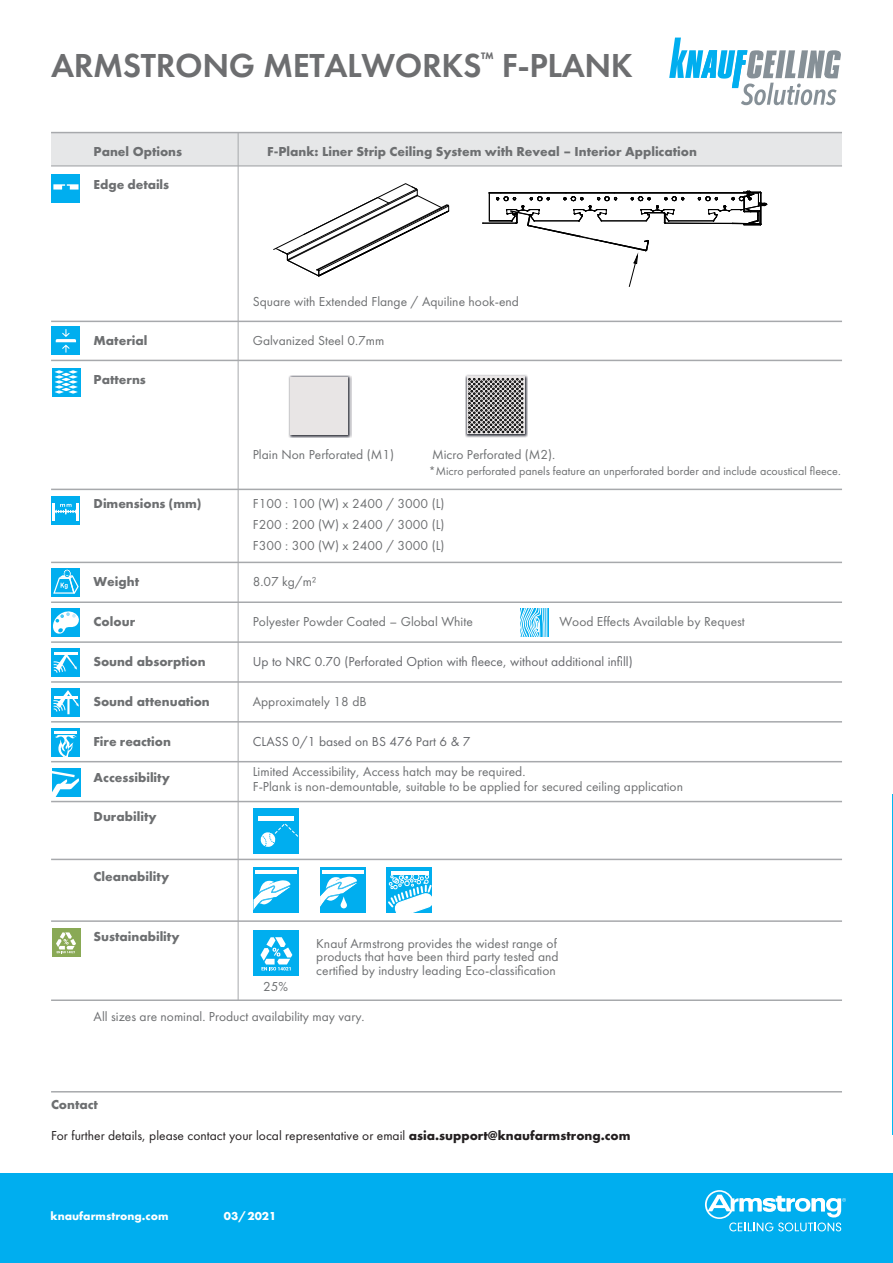
<style>
.page{position:relative;width:893px;height:1263px;background:#fff}
.page>*{position:absolute;margin:0;border:0;box-sizing:border-box;transform-origin:0 0}
.t1{font:600 34.5px "Futura PT";letter-spacing:-.01em;color:#6d6e70}
.t2{font:13.5px/21px "Futura PT";color:#6d6f71}
.t3{font:700 13.5px "Futura PT";color:#6d6f71}
.t4{font:13.5px "Futura PT";color:#231f20}
.t5{font:13.5px "Futura PT";color:#66686c}
.t6{font:12px "Futura PT";color:#6d6f71}
.t7{font:700 12px "Futura PT";color:#fff}
.s1{font-weight:700}
</style>
<div class="page">
<hr style="left:892px;top:795px;width:1px;height:340px;background:#00b9f2">
<div style="left:0;top:1173px;width:892px;height:90px;background:#00aeef"></div>
<svg style="left:705px;top:1190px;width:140px;height:41px"></svg>
<svg style="left:669px;top:38px;width:172px;height:67px"></svg>
<div style="left:51px;top:132px;width:791px;height:34px;background:#e6e7e8"></div>
<hr style="left:51px;top:132px;width:791px;height:1px;background:#a7a9ac">
<hr style="left:51px;top:165px;width:791px;height:1px;background:#a7a9ac">
<div style="left:52px;top:688px;width:28px;height:29px;background:#00aeef"></div>
<hr style="left:67px;top:698px;width:3px;height:16px;background:#fff">
<svg style="left:53px;top:690px;width:26px;height:22px"></svg>
<div style="left:52px;top:648px;width:28px;height:29px;background:#00aeef"></div>
<hr style="left:55px;top:653px;width:23px;height:2px;background:#fff">
<svg style="left:53px;top:653px;width:24px;height:20px"></svg>
<div style="left:52px;top:728px;width:28px;height:29px;background:#00aeef"></div>
<hr style="left:54px;top:731px;width:23px;height:2px;background:#fff">
<svg style="left:55px;top:735px;width:22px;height:22px"></svg>
<div style="left:52px;top:769px;width:28px;height:28px;background:#00aeef"></div>
<svg style="left:52px;top:771px;width:27px;height:26px"></svg>
<div style="left:52px;top:608px;width:28px;height:29px;background:#00aeef"></div>
<svg style="left:51px;top:608px;width:28px;height:26px"></svg>
<svg style="left:520px;top:608px;width:28px;height:29px"></svg>
<div style="left:52px;top:568px;width:28px;height:28px;background:#00aeef"></div>
<div style="left:64px;top:570px;width:6px;height:7px;border:1px solid #fff;border-radius:50%"></div>
<div style="left:64px;top:570px;width:6px;height:8px;border:1px solid #fff;border-radius:50%"></div>
<svg style="left:53px;top:571px;width:26px;height:23px"></svg>
<div style="left:52px;top:368px;width:28px;height:28px;background:#00aeef"></div>
<svg style="left:55px;top:370px;width:23px;height:23px"></svg>
<div style="left:52px;top:497px;width:28px;height:28px;background:#00aeef"></div>
<svg style="left:53px;top:503px;width:26px;height:17px"></svg>
<div style="left:52px;top:327px;width:28px;height:28px;background:#00aeef"></div>
<svg style="left:56px;top:329px;width:20px;height:24px"></svg>
<div style="left:52px;top:175px;width:28px;height:28px;background:#00aeef"></div>
<svg style="left:53px;top:184px;width:26px;height:6px"></svg>
<hr style="left:51px;top:601px;width:791px;height:2px;background:#a7a9ac">
<hr style="left:51px;top:641px;width:791px;height:2px;background:#a7a9ac">
<hr style="left:51px;top:681px;width:791px;height:2px;background:#a7a9ac">
<hr style="left:51px;top:721px;width:791px;height:1px;background:#a7a9ac">
<hr style="left:51px;top:761px;width:791px;height:1px;background:#a7a9ac">
<hr style="left:51px;top:801px;width:791px;height:1px;background:#a7a9ac">
<hr style="left:51px;top:859px;width:791px;height:1px;background:#a7a9ac">
<hr style="left:51px;top:920px;width:791px;height:2px;background:#a7a9ac">
<hr style="left:51px;top:562px;width:791px;height:1px;background:#a7a9ac">
<hr style="left:51px;top:321px;width:791px;height:1px;background:#a7a9ac">
<hr style="left:51px;top:360px;width:791px;height:1px;background:#a7a9ac">
<hr style="left:51px;top:489px;width:791px;height:1px;background:#a7a9ac">
<hr style="left:238px;top:132px;width:1px;height:868px;background:#a7a9ac">
<div style="left:253px;top:808px;width:46px;height:46px;background:#00aeef"></div>
<hr style="left:259px;top:816px;width:35px;height:4px;background:#fff">
<svg style="left:260px;top:823px;width:39px;height:24px"></svg>
<div style="left:52px;top:928px;width:28px;height:29px;background:#89a955"></div>
<svg style="left:56px;top:932px;width:20px;height:21px"></svg>
<hr style="left:51px;top:999px;width:791px;height:2px;background:#a7a9ac">
<hr style="left:51px;top:1091px;width:791px;height:1px;background:#a7a9ac">
<div style="left:253px;top:867px;width:46px;height:45px;background:#00aeef"></div>
<hr style="left:255px;top:870px;width:42px;height:3px;background:#fff">
<svg style="left:253px;top:880px;width:38px;height:30px"></svg>
<div style="left:320px;top:867px;width:46px;height:45px;background:#00aeef"></div>
<hr style="left:322px;top:870px;width:41px;height:3px;background:#fff">
<svg style="left:320px;top:876px;width:37px;height:32px"></svg>
<div style="left:386px;top:867px;width:46px;height:45px;background:#00aeef"></div>
<hr style="left:391px;top:871px;width:38px;height:3px;background:#fff">
<svg style="left:388px;top:874px;width:44px;height:38px"></svg>
<svg style="left:273px;top:183px;width:176px;height:94px"></svg>
<hr style="left:489px;top:193px;width:269px;height:1px;background:#000">
<hr style="left:669px;top:221px;width:44px;height:1px;background:#000">
<hr style="left:489px;top:192px;width:269px;height:1px;background:#000">
<svg style="left:698px;top:191px;width:69px;height:34px"></svg>
<hr style="left:665px;top:223px;width:68px;height:1px;background:#000">
<svg style="left:483px;top:192px;width:201px;height:95px"></svg>
<div style="left:254px;top:930px;width:45px;height:46px;background:#00aeef"></div>
<svg style="left:260px;top:937px;width:32px;height:33px"></svg>
<img style="left:289px;top:375px;width:62px;height:63px">
<div style="left:291px;top:377px;width:57px;height:58px;background:#e8e5e5"></div>
<img style="left:465px;top:375px;width:63px;height:62px">
<svg style="left:467px;top:377px;width:58px;height:57px"></svg>
<svg style="left:468px;top:378px;width:55px;height:56px;background:#817f7f"></svg>
<h1 class="t1" style="left:51px;top:54px;width:583px">ARMSTRONG METALWORKS<sup>™</sup> F-PLANK</h1>
<p class="t3" style="left:94px;top:146px;width:90px">Panel Options</p>
<p class="t3" style="left:267px;top:146px;width:431px">F-Plank: Liner Strip Ceiling System with Reveal – Interior Application</p>
<p class="t3" style="left:94px;top:179px;width:77px">Edge details</p>
<p class="t2" style="left:253px;top:292px;width:268px">Square with Extended Flange / Aquiline hook-end</p>
<p class="t3" style="left:94px;top:335px;width:55px">Material</p>
<p class="t2" style="left:253px;top:331px;width:133px">Galvanized Steel 0.7mm</p>
<p class="t3" style="left:94px;top:374px;width:54px">Patterns</p>
<p class="t2" style="left:253px;top:445px;width:143px">Plain Non Perforated (M1)</p>
<p class="t2" style="left:432px;top:445px;width:125px">Micro Perforated (M2).</p>
<p class="t6" style="left:429px;top:466px;width:413px">*Micro perforated panels feature an unperforated border and include acoustical fleece.</p>
<p class="t3" style="left:94px;top:498px;width:110px">Dimensions (mm)</p>
<p class="t2" style="left:253px;top:494px;width:193px;text-align:justify">F100 : 100 (W) x 2400 / 3000 (L)<br>F200 : 200 (W) x 2400 / 3000 (L)<br>F300 : 300 (W) x 2400 / 3000 (L)</p>
<p class="t3" style="left:94px;top:576px;width:47px">Weight</p>
<p class="t2" style="left:253px;top:572px;width:65px">8.07 kg/m²</p>
<p class="t3" style="left:94px;top:616px;width:43px">Colour</p>
<p class="t2" style="left:253px;top:612px;width:222px">Polyester Powder Coated – Global White</p>
<p class="t2" style="left:559px;top:612px;width:187px">Wood Effects Available by Request</p>
<p class="t3" style="left:94px;top:656px;width:114px">Sound absorption</p>
<p class="t5" style="left:253px;top:656px;width:381px">Up to NRC 0.70 (Perforated Option with fleece, without additional infill)</p>
<p class="t3" style="left:94px;top:696px;width:118px">Sound attenuation</p>
<p class="t2" style="left:253px;top:692px;width:115px">Approximately 18 dB</p>
<p class="t3" style="left:94px;top:736px;width:79px">Fire reaction</p>
<p class="t5" style="left:253px;top:736px;width:219px">CLASS 0/1 based on BS 476 Part 6 &amp; 7</p>
<p class="t3" style="left:94px;top:773px;width:78px">Accessibility</p>
<p class="t2" style="left:253px;top:765px;width:432px;line-height:15px">Limited Accessibility, Access hatch may be required.<br>F-Plank is non-demountable, suitable to be applied for secured ceiling application</p>
<p class="t3" style="left:94px;top:812px;width:64px">Durability</p>
<p class="t3" style="left:94px;top:872px;width:77px">Cleanability</p>
<p class="t3" style="left:94px;top:932px;width:87px">Sustainability</p>
<p class="t2" style="left:316px;top:938px;width:244px;line-height:13.5px">Knauf Armstrong provides the widest range of products that have been third party tested and certified by industry leading Eco-classification</p>
<p class="t2" style="left:263px;top:977px;width:26px">25%</p>
<p class="t2" style="left:94px;top:1007px;width:273px">All sizes are nominal. Product availability may vary.</p>
<p class="t3" style="left:51px;top:1099px;width:49px">Contact</p>
<p class="t4" style="left:51px;top:1130px;width:581px">For further details, please contact your local representative or email <span class="s1">asia.support@knaufarmstrong.com</span></p>
<p class="t7" style="left:50px;top:1212px;width:120px">knaufarmstrong.com</p>
<p class="t7" style="left:224px;top:1212px;width:54px">03/2021</p>
</div>
